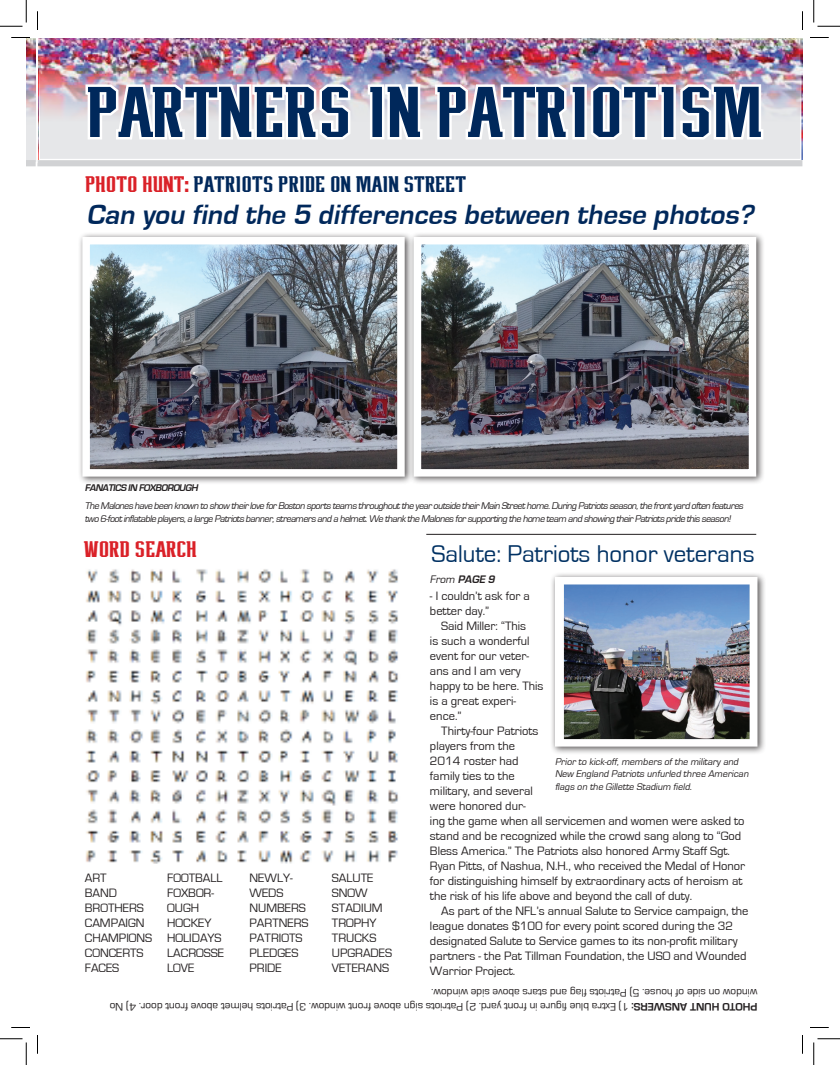
<style>
.page{position:relative;width:840px;height:1065px;background:#fff}
.page>*{position:absolute;margin:0;border:0;box-sizing:border-box;transform-origin:0 0}
.t1{font:67.5px "Patriots";color:#00285b}
.t2{font:italic 700 28.75px "Eurostile";color:#00285b}
.t3{font:25px "Eurostile";color:#003163}
.t4{font:21.25px "Patriots";color:#00285b}
.t5{font:21.25px "Patriots";color:#da2128}
.t6{font:12.5px/15px "Eurostile";color:#231f20}
.t7{font:11.25px/13.5px "Eurostile";color:#231f20}
.t8{font:italic 700 11.25px "Eurostile";color:#231f20}
.t9{font:italic 10px/12.5px "Eurostile";color:#231f20}
.t10{font:italic 700 10px "Eurostile";color:#231f20}
.s1{color:#da2128}
.s2{font-family:"Impact";color:#da2128}
.s3{font-weight:400}
.s4{font-weight:700}
</style>
<div class="page">
<div style="left:37px;top:160px;width:765px;height:6px;background:#d1d2d4"></div>
<img style="left:26px;top:39px;width:10px;height:23px">
<svg style="left:26px;top:62px;width:12px;height:101px"></svg>
<div style="left:26px;top:160px;width:10px;height:6px;background:#d1d2d4"></div>
<img style="left:39px;top:39px;width:763px;height:120px">
<img style="left:39px;top:62px;width:762px;height:97px">
<img style="left:83px;top:59px;width:270px;height:83px">
<svg style="left:365px;top:80px;width:60px;height:62px"></svg>
<img style="left:433px;top:38px;width:333px;height:109px">
<div style="left:409px;top:232px;width:356px;height:253px;background:#231f20;opacity:.75"></div>
<img style="left:423px;top:246px;width:324px;height:222px">
<div style="left:414px;top:237px;width:342px;height:240px;border:8px solid #fff"></div>
<div style="left:77px;top:232px;width:336px;height:253px;background:#231f20;opacity:.75"></div>
<img style="left:91px;top:246px;width:305px;height:222px">
<div style="left:82px;top:237px;width:323px;height:240px;border:8px solid #fff"></div>
<img style="left:86px;top:569px;width:312px;height:294px">
<hr style="left:426px;top:534px;width:330px;height:1px;background:#231f20">
<div style="left:550px;top:572px;width:216px;height:183px;background:#231f20;opacity:.75"></div>
<img style="left:564px;top:586px;width:185px;height:152px">
<div style="left:555px;top:577px;width:203px;height:170px;border:8px solid #fff"></div>
<svg style="left:11px;top:37px;width:19px;height:1px"></svg>
<svg style="left:810px;top:37px;width:19px;height:1px"></svg>
<svg style="left:11px;top:1027px;width:19px;height:1px"></svg>
<svg style="left:810px;top:1027px;width:19px;height:1px"></svg>
<svg style="left:37px;top:11px;width:1px;height:19px"></svg>
<svg style="left:37px;top:1035px;width:1px;height:19px"></svg>
<svg style="left:802px;top:11px;width:1px;height:19px"></svg>
<svg style="left:802px;top:1035px;width:1px;height:19px"></svg>
<svg style="left:0;top:0;width:27px;height:27px"></svg>
<svg style="left:0;top:1039px;width:27px;height:26px"></svg>
<svg style="left:814px;top:0;width:26px;height:27px"></svg>
<svg style="left:814px;top:1039px;width:26px;height:26px"></svg>
<h1 class="t1" style="left:85px;top:74px;width:677px">PARTNERS IN PATRIOTISM</h1>
<p class="t4" style="left:85px;top:172px;width:383px"><span class="s1">PHOTO HUNT</span><span class="s2">:</span> PATRIOTS PRIDE ON MAIN STREET</p>
<p class="t2" style="left:87px;top:199px;width:674px">Can you find the 5 differences between these photos?</p>
<p class="t10" style="left:85px;top:483px;width:117px">FANATICS IN FOXBOROUGH</p>
<p class="t9" style="left:85px;top:500px;width:662px">TheMaloneshavebeen known toshow theirloveforBoston sportsteamsthroughouttheyearoutsidetheirMain Streethome.During Patriotsseason,thefrontyard often features two6-footinflatableplayers,a largePatriotsbanner,streamersand a helmet.WethanktheMalonesforsupporting thehometeam and showing theirPatriotspridethisseason!</p>
<p class="t5" style="left:85px;top:537px;width:114px">WORD SEARCH</p>
<p class="t6" style="left:85px;top:870px;width:23px">ART</p>
<p class="t6" style="left:85px;top:885px;width:34px">BAND</p>
<p class="t6" style="left:85px;top:900px;width:60px">BROTHERS</p>
<p class="t6" style="left:85px;top:915px;width:61px">CAMPAIGN</p>
<p class="t6" style="left:85px;top:930px;width:69px">CHAMPIONS</p>
<p class="t6" style="left:85px;top:945px;width:60px">CONCERTS</p>
<p class="t6" style="left:85px;top:960px;width:36px">FACES</p>
<p class="t6" style="left:167px;top:870px;width:57px">FOOTBALL</p>
<p class="t6" style="left:167px;top:885px;width:48px">FOXBOR-<br>OUGH</p>
<p class="t6" style="left:167px;top:915px;width:46px">HOCKEY</p>
<p class="t6" style="left:167px;top:930px;width:56px">HOLIDAYS</p>
<p class="t6" style="left:167px;top:945px;width:58px">LACROSSE</p>
<p class="t6" style="left:167px;top:960px;width:29px">LOVE</p>
<p class="t6" style="left:250px;top:870px;width:45px">NEWLY-<br>WEDS</p>
<p class="t6" style="left:250px;top:900px;width:58px">NUMBERS</p>
<p class="t6" style="left:250px;top:915px;width:60px">PARTNERS</p>
<p class="t6" style="left:250px;top:930px;width:54px">PATRIOTS</p>
<p class="t6" style="left:250px;top:945px;width:50px">PLEDGES</p>
<p class="t6" style="left:250px;top:960px;width:34px">PRIDE</p>
<p class="t6" style="left:332px;top:870px;width:43px">SALUTE</p>
<p class="t6" style="left:332px;top:885px;width:37px">SNOW</p>
<p class="t6" style="left:332px;top:900px;width:52px">STADIUM</p>
<p class="t6" style="left:332px;top:915px;width:46px">TROPHY</p>
<p class="t6" style="left:332px;top:930px;width:46px">TRUCKS</p>
<p class="t6" style="left:332px;top:945px;width:62px">UPGRADES</p>
<p class="t6" style="left:332px;top:960px;width:59px">VETERANS</p>
<p class="t3" style="left:432px;top:541px;width:325px">Salute: Patriots honor veterans</p>
<p class="t8" style="left:430px;top:573px;width:69px"><span class="s3">From</span> PAGE 9</p>
<p class="t6" style="left:430px;top:589px;width:101px">- I couldn’t ask for a better day.”</p>
<p class="t6" style="left:430px;top:619px;width:115px;text-indent:11px">Said Miller: “This<br>is such a wonderful event for our veter&shy;ans and I am very happy to be here. This is a great experi&shy;ence.”</p>
<p class="t6" style="left:430px;top:724px;width:317px;text-indent:11px">Thirty-four Patriots<br>players from the<br>2014 roster had<br>family ties to the<br>military, and several<br>were honored dur-<br>ing the game when all servicemen and women were asked to stand and be recognized while the crowd sang along to “God Bless America.” The Patriots also honored Army Staff Sgt.<br>Ryan Pitts, of Nashua, N.H., who received the Medal of Honor for distinguishing himself by extraordinary acts of heroism at the risk of his life above and beyond the call of duty.</p>
<p class="t6" style="left:430px;top:904px;width:320px;text-indent:11px">As part of the NFL’s annual Salute to Service campaign, the league donates $100 for every point scored during the 32 designated Salute to Service games to its non-profit military partners - the Pat Tillman Foundation, the USO and Wounded Warrior Project.</p>
<p class="t9" style="left:555px;top:755px;width:197px">Prior to kick-off,members ofthe military and<br>New England Patriots unfurled three American flags on the Gillette Stadium field.</p>
<p class="t7" style="left:758px;top:1013px;width:649px;rotate:-180deg"><span class="s4">PHOTO HUNT ANSWERS:</span> 1) Extra blue figure in front yard. 2) Patriots sign above front window. 3) Patriots helmet above front door. 4) No window on side of house. 5) Patriots flag and stars above side window.</p>
</div>
